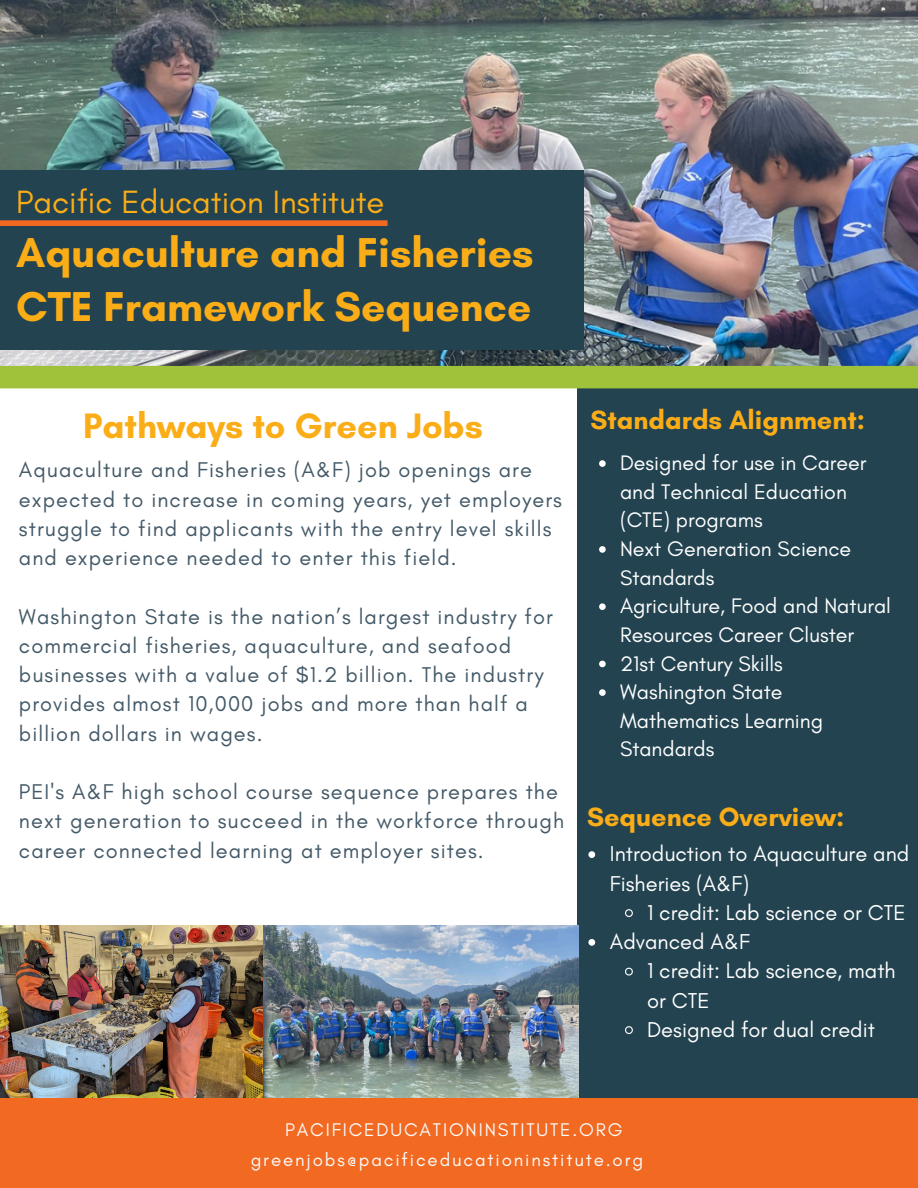
<style>
.page{position:relative;width:918px;height:1188px;background:#fff}
.page>*{position:absolute;margin:0;border:0;box-sizing:border-box;transform-origin:0 0}
.t1{font:700 42.6px/53.8px "Glacial Indifference";color:#fbad17}
.t2{font:700 36px "Glacial Indifference";color:#fbad17}
.t3{font:32.85px "Glacial Indifference";color:#fbad17}
.t4{font:700 27px "Glacial Indifference";color:#fbad17}
.t5{font:21.9px/29.2px "Glacial Indifference";color:#fff}
.t6{font:21.75px/29.2px "Glacial Indifference";letter-spacing:.05em;color:#435967}
.t7{font:21.45px/28.7px "Glacial Indifference";color:#fff}
.t8{font:18.75px "Glacial Indifference";letter-spacing:.1em;color:#fafafa}
</style>
<div class="page">
<div style="left:577px;top:388px;width:341px;height:800px;background:#234350"></div>
<img style="left:0;top:0;width:918px;height:366px">
<div style="left:0;top:170px;width:583px;height:179px;background:#234350"></div>
<div style="left:0;top:366px;width:918px;height:22px;background:#9fc23a"></div>
<div style="left:0;top:220px;width:388px;height:6px;background:#f26921"></div>
<img style="left:0;top:925px;width:264px;height:173px">
<img style="left:264px;top:925px;width:315px;height:173px">
<div style="left:0;top:1098px;width:918px;height:90px;background:#f26921"></div>
<svg style="left:588px;top:851px;width:7px;height:7px"></svg>
<svg style="left:625px;top:909px;width:8px;height:8px"></svg>
<svg style="left:588px;top:939px;width:7px;height:7px"></svg>
<svg style="left:625px;top:967px;width:8px;height:9px"></svg>
<svg style="left:625px;top:1026px;width:8px;height:8px"></svg>
<svg style="left:599px;top:460px;width:7px;height:7px"></svg>
<svg style="left:599px;top:546px;width:7px;height:7px"></svg>
<svg style="left:599px;top:603px;width:7px;height:7px"></svg>
<svg style="left:599px;top:661px;width:7px;height:6px"></svg>
<svg style="left:599px;top:689px;width:7px;height:7px"></svg>
<p class="t3" style="left:16px;top:182px;width:370px">Pacific Education Institute</p>
<p class="t1" style="left:16px;top:225px;width:519px">Aquaculture and Fisheries<br>CTE Framework Sequence</p>
<h3 class="t2" style="left:83px;top:403px;width:401px">Pathways to Green Jobs</h3>
<h1 class="t6" style="left:19px;top:455px;width:545px">Aquaculture and Fisheries (A&amp;F) job openings are expected to increase in coming years, yet employers struggle to find applicants with the entry level skills and experience needed to enter this field.</h1>
<p class="t6" style="left:19px;top:601px;width:536px">Washington State is the nation’s largest industry for commercial fisheries, aquaculture, and seafood businesses with a value of $1.2 billion. The industry provides almost 10,000 jobs and more than half a billion dollars in wages.</p>
<p class="t6" style="left:19px;top:777px;width:547px">PEI's A&amp;F high school course sequence prepares the next generation to succeed in the workforce through career connected learning at employer sites.</p>
<p class="t4" style="left:590px;top:403px;width:276px">Standards Alignment:</p>
<h4 class="t7" style="left:620px;top:448px;width:248px">Designed for use in Career and Technical Education (CTE) programs</h4>
<h2 class="t7" style="left:620px;top:534px;width:233px">Next Generation Science<br>Standards</h2>
<h5 class="t7" style="left:620px;top:591px;width:272px">Agriculture, Food and Natural<br>Resources Career Cluster</h5>
<h5 class="t7" style="left:620px;top:649px;width:164px">21st Century Skills</h5>
<h5 class="t7" style="left:620px;top:677px;width:204px">Washington State<br>Mathematics Learning<br>Standards</h5>
<p class="t4" style="left:587px;top:801px;width:259px">Sequence Overview:</p>
<h4 class="t5" style="left:610px;top:839px;width:301px">Introduction to Aquaculture and<br>Fisheries (A&amp;F)</h4>
<p class="t5" style="left:647px;top:898px;width:260px">1 credit: Lab science or CTE</p>
<p class="t5" style="left:610px;top:927px;width:142px">Advanced A&amp;F</p>
<p class="t5" style="left:647px;top:956px;width:250px">1 credit: Lab science, math or CTE</p>
<p class="t5" style="left:647px;top:1015px;width:229px">Designed for dual credit</p>
<p class="t8" style="left:285px;top:1118px;width:339px">PACIFICEDUCATIONINSTITUTE.ORG</p>
<p class="t8" style="left:251px;top:1148px;width:394px">greenjobs@pacificeducationinstitute.org</p>
</div>
